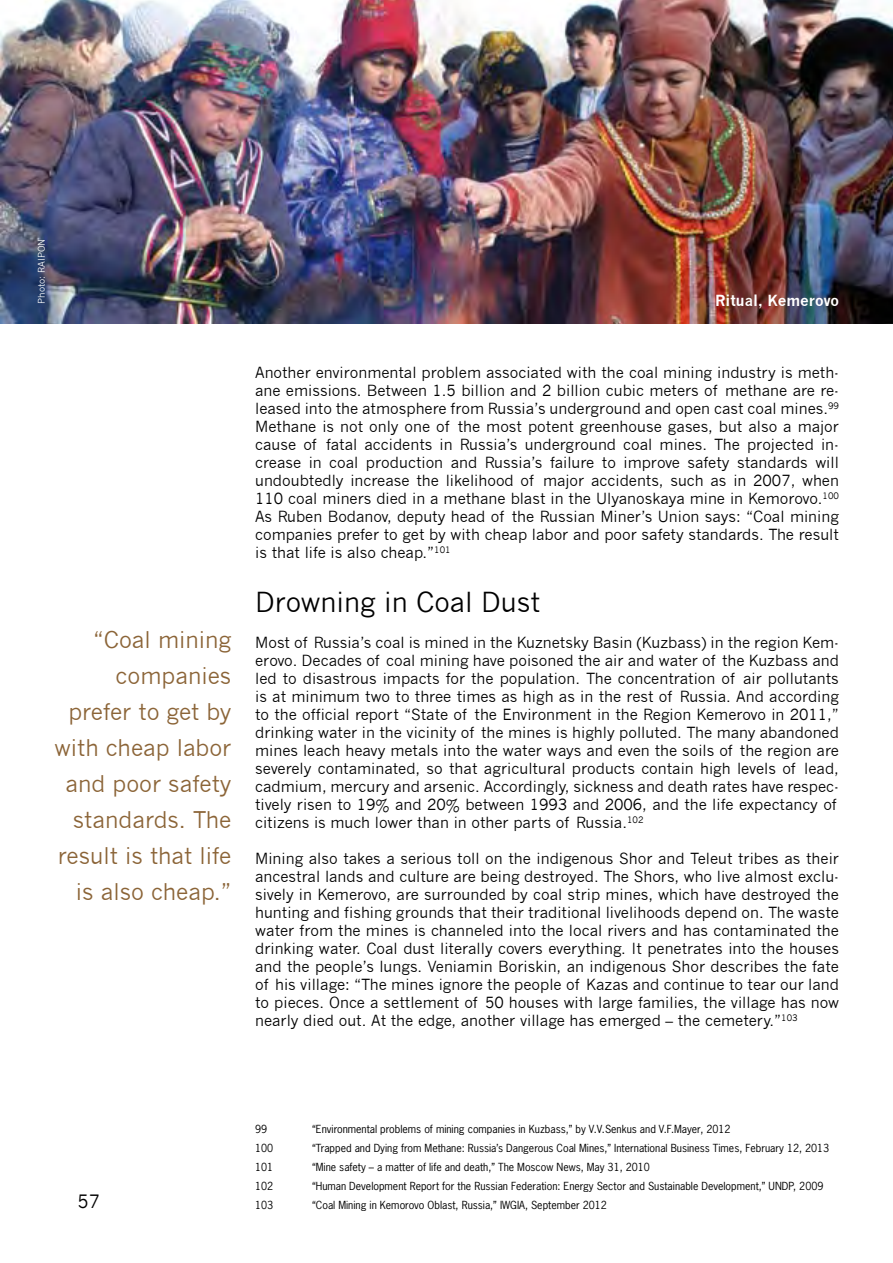
<style>
.page{position:relative;width:893px;height:1263px;background:#fff}
.page>*{position:absolute;margin:0;border:0;box-sizing:border-box;transform-origin:0 0}
.t1{font:27px "News Gothic";color:#000}
.t2{font:22.5px/36px "News Gothic";color:#8b6437;text-align:right}
.t3{font:18px "News Gothic";color:#000}
.t4{font:15px/18px "News Gothic";color:#000;text-align:justify}
.t5{font:700 15px "News Gothic";color:#fff}
.t6{font:10.5px "News Gothic Std";color:#000}
.t7{font:9px "News Gothic";color:#fff}
</style>
<div class="page">
<img style="left:0;top:0;width:893px;height:323px">
<p class="t7" style="left:36px;top:304px;width:66px;rotate:-90deg">Photo: RAIPON</p>
<h2 class="t2" style="left:55px;top:622px;width:178px">“Coal mining companies prefer to get by with cheap labor and poor safety standards. The result is that life is also cheap.”</h2>
<p class="t5" style="left:715px;top:291px;width:125px">Ritual, Kemerovo</p>
<p class="t4" style="left:255px;top:364px;width:585px">Another environmental problem associated with the coal mining industry is meth&shy;ane emissions. Between 1.5 billion and 2 billion cubic meters of methane are re&shy;leased into the atmosphere from Russia’s underground and open cast coal mines.<sup>99<br></sup>Methane is not only one of the most potent greenhouse gases, but also a major cause of fatal accidents in Russia’s underground coal mines. The projected in&shy;crease in coal production and Russia’s failure to improve safety standards will undoubtedly increase the likelihood of major accidents, such as in 2007, when 110 coal miners died in a methane blast in the Ulyanoskaya mine in Kemorovo.<sup>100<br></sup>As Ruben Bodanov, deputy head of the Russian Miner’s Union says: “Coal mining companies prefer to get by with cheap labor and poor safety standards. The result is that life is also cheap.”<sup>101</sup></p>
<h1 class="t1" style="left:255px;top:587px;width:287px">Drowning in Coal Dust</h1>
<p class="t4" style="left:255px;top:634px;width:585px;text-align:left">Most of Russia’s coal is mined in the Kuznetsky Basin (Kuzbass) in the region Kem&shy;erovo. Decades of coal mining have poisoned the air and water of the Kuzbass and led to disastrous impacts for the population. The concentration of air pollutants is at minimum two to three times as high as in the rest of Russia. And according to the official report “State of the Environment in the Region Kemerovo in 2011,” drinking water in the vicinity of the mines is highly polluted. The many abandoned mines leach heavy metals into the water ways and even the soils of the region are severely contaminated, so that agricultural products contain high levels of lead, cadmium, mercury and arsenic. Accordingly, sickness and death rates have respec&shy;tively risen to 19% and 20% between 1993 and 2006, and the life expectancy of citizens is much lower than in other parts of Russia.<sup>102</sup></p>
<p class="t4" style="left:255px;top:850px;width:585px">Mining also takes a serious toll on the indigenous Shor and Teleut tribes as their ancestral lands and culture are being destroyed. The Shors, who live almost exclu&shy;sively in Kemerovo, are surrounded by coal strip mines, which have destroyed the hunting and fishing grounds that their traditional livelihoods depend on. The waste water from the mines is channeled into the local rivers and has contaminated the drinking water. Coal dust literally covers everything. It penetrates into the houses and the people’s lungs. Veniamin Boriskin, an indigenous Shor describes the fate of his village: “The mines ignore the people of Kazas and continue to tear our land to pieces. Once a settlement of 50 houses with large families, the village has now nearly died out. At the edge, another village has emerged – the cemetery.”<sup>103</sup></p>
<p class="t3" style="left:77px;top:1191px;width:24px">57</p>
<p class="t6" style="left:255px;top:1122px;width:14px">99</p>
<p class="t6" style="left:312px;top:1122px;width:420px">“Environmental problems of mining companies in Kuzbass,” by V.V.Senkus and V.F.Mayer, 2012</p>
<p class="t6" style="left:255px;top:1141px;width:20px">100</p>
<p class="t6" style="left:312px;top:1141px;width:519px">“Trapped and Dying from Methane: Russia’s Dangerous Coal Mines,” International Business Times, February 12, 2013</p>
<p class="t6" style="left:255px;top:1160px;width:20px">101</p>
<p class="t6" style="left:312px;top:1160px;width:339px">“Mine safety – a matter of life and death,” The Moscow News, May 31, 2010</p>
<p class="t6" style="left:255px;top:1179px;width:20px">102</p>
<p class="t6" style="left:312px;top:1179px;width:513px">“Human Development Report for the Russian Federation: Energy Sector and Sustainable Development,” UNDP, 2009</p>
<p class="t6" style="left:255px;top:1198px;width:20px">103</p>
<p class="t6" style="left:312px;top:1198px;width:296px">“Coal Mining in Kemorovo Oblast, Russia,” IWGIA, September 2012</p>
</div>
